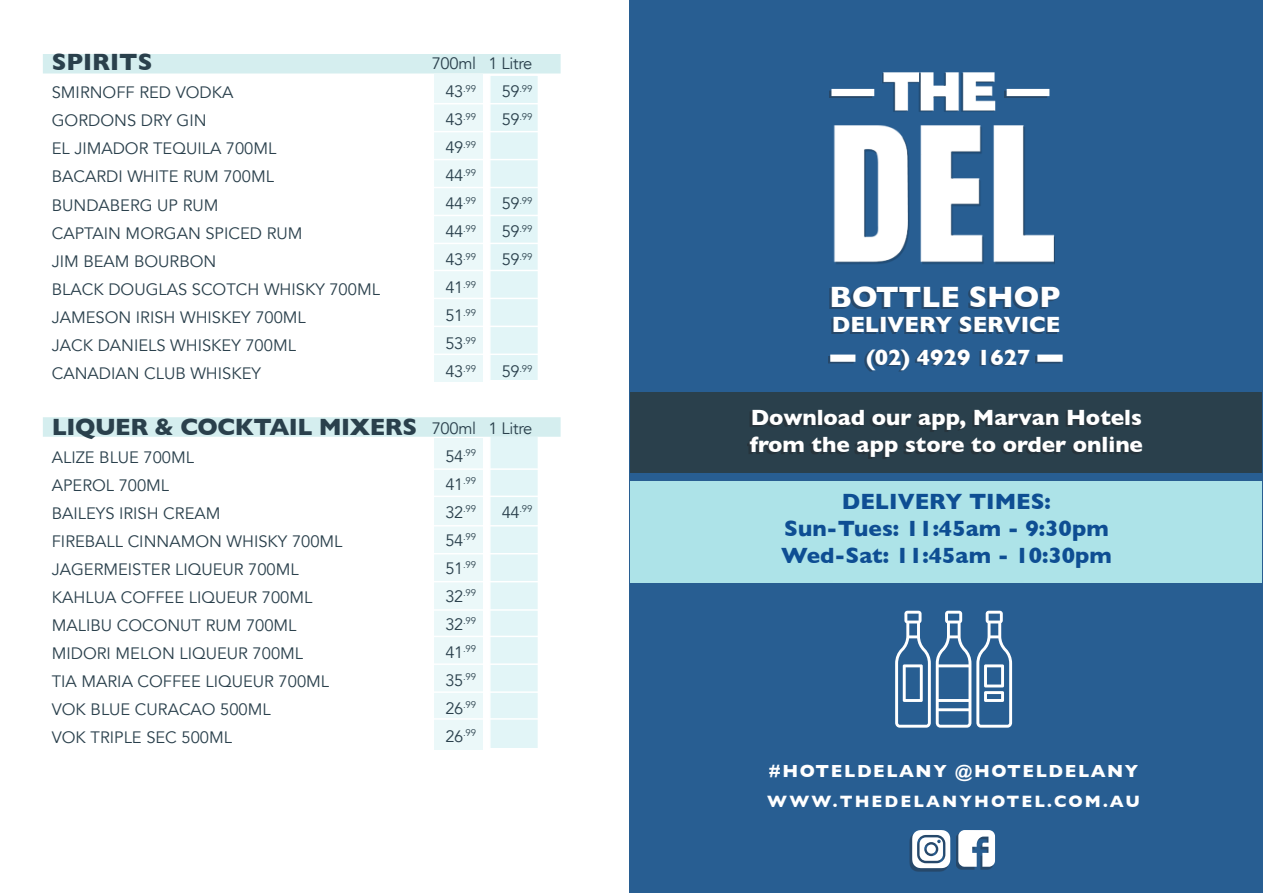
<style>
.page{position:relative;width:1263px;height:893px;background:#fff}
.page>*{position:absolute;margin:0;border:0;box-sizing:border-box;transform-origin:0 0}
.t1{font:700 30px "Gill Sans";color:#fff}
.t2{font:700 24px "Gill Sans";letter-spacing:-.02em;color:#2a404c}
.t3{font:700 24px "Gill Sans";color:#2a404c}
.t4{font:700 22.5px/27px "Gill Sans";color:#fff}
.t5{font:700 22.5px "Gill Sans";color:#0e4e93}
.t6{font:700 17.85px "Gill Sans";letter-spacing:.09em;color:#fff}
.t7{font:700 16.8px "Gill Sans";letter-spacing:.125em;color:#fff}
.t8{font:16.5px "Avenir";color:#2a404c}
.t9{font:9.6px "Avenir";letter-spacing:-.02em;color:#2a404c}
.s1{font-size:16.5px}
</style>
<div class="page">
<div style="left:630px;top:0;width:633px;height:893px;background:#285e92"></div>
<div style="left:631px;top:481px;width:631px;height:101px;background:#ade3e8"></div>
<div style="left:631px;top:392px;width:631px;height:81px;background:#2a404c"></div>
<div style="left:489px;top:74px;width:50px;height:307px;background:#e2f5f7;border:2px solid #fff"></div>
<div style="left:489px;top:435px;width:50px;height:314px;background:#e2f5f7;border:2px solid #fff"></div>
<div style="left:434px;top:74px;width:49px;height:307px;background:#ebf8f9"></div>
<div style="left:434px;top:438px;width:49px;height:311px;background:#ebf8f9"></div>
<div style="left:43px;top:417px;width:518px;height:20px;background:#d5eeef"></div>
<div style="left:956px;top:833px;width:37px;height:37px;background:#231f20;opacity:.35"></div>
<svg style="left:958px;top:830px;width:37px;height:37px"></svg>
<div style="left:909px;top:833px;width:39px;height:38px;background:#231f20;opacity:.35"></div>
<svg style="left:912px;top:830px;width:38px;height:38px"></svg>
<div style="left:927px;top:844px;width:9px;height:10px;background:#fff;border-radius:50%"></div>
<div style="left:43px;top:54px;width:518px;height:20px;background:#d5eeef"></div>
<hr style="left:7px;top:103px;width:606px;height:1px;background:#fff">
<hr style="left:7px;top:159px;width:606px;height:1px;background:#fff">
<hr style="left:7px;top:215px;width:606px;height:1px;background:#fff">
<hr style="left:7px;top:270px;width:606px;height:1px;background:#fff">
<hr style="left:7px;top:326px;width:606px;height:1px;background:#fff">
<hr style="left:9px;top:496px;width:577px;height:1px;background:#fff">
<hr style="left:7px;top:553px;width:587px;height:1px;background:#fff">
<hr style="left:7px;top:663px;width:587px;height:2px;background:#fff">
<hr style="left:7px;top:609px;width:587px;height:2px;background:#fff">
<hr style="left:7px;top:718px;width:587px;height:2px;background:#fff">
<hr style="left:7px;top:131px;width:610px;height:1px;background:#fff">
<hr style="left:7px;top:187px;width:610px;height:1px;background:#fff">
<hr style="left:7px;top:243px;width:610px;height:1px;background:#fff">
<hr style="left:7px;top:298px;width:610px;height:1px;background:#fff">
<hr style="left:7px;top:354px;width:610px;height:1px;background:#fff">
<hr style="left:7px;top:468px;width:578px;height:2px;background:#fff">
<hr style="left:7px;top:525px;width:578px;height:1px;background:#fff">
<hr style="left:7px;top:581px;width:578px;height:1px;background:#fff">
<hr style="left:7px;top:691px;width:578px;height:2px;background:#fff">
<hr style="left:7px;top:636px;width:578px;height:1px;background:#fff">
<div style="left:747px;top:411px;width:393px;height:48px;background:#231f20;opacity:.35"></div>
<svg style="left:895px;top:611px;width:117px;height:117px"></svg>
<img style="left:833px;top:125px;width:222px;height:139px">
<img style="left:874px;top:72px;width:133px;height:40px">
<div style="left:829px;top:91px;width:43px;height:7px;background:#231f20;opacity:.35"></div>
<div style="left:831px;top:89px;width:43px;height:7px;background:#fff"></div>
<div style="left:1004px;top:91px;width:43px;height:7px;background:#231f20;opacity:.35"></div>
<div style="left:1007px;top:89px;width:42px;height:7px;background:#fff"></div>
<div style="left:830px;top:288px;width:227px;height:21px;background:#231f20;opacity:.35"></div>
<div style="left:831px;top:318px;width:226px;height:16px;background:#231f20;opacity:.35"></div>
<div style="left:864px;top:351px;width:163px;height:20px;background:#231f20;opacity:.35"></div>
<div style="left:828px;top:356px;width:25px;height:8px;background:#26486a"></div>
<div style="left:830px;top:355px;width:25px;height:7px;background:#fff"></div>
<div style="left:1035px;top:356px;width:25px;height:8px;background:#26486a"></div>
<div style="left:1037px;top:355px;width:25px;height:7px;background:#fff"></div>
<p class="t3" style="left:52px;top:43px;width:102px">SPIRITS</p>
<p class="t8" style="left:52px;top:83px;width:183px">SMIRNOFF RED VODKA</p>
<p class="t8" style="left:52px;top:111px;width:156px">GORDONS DRY GIN</p>
<p class="t8" style="left:52px;top:139px;width:226px">EL JIMADOR TEQUILA 700ML</p>
<p class="t8" style="left:52px;top:167px;width:224px">BACARDI WHITE RUM 700ML</p>
<p class="t8" style="left:52px;top:195px;width:168px">BUNDABERG UP RUM</p>
<p class="t8" style="left:52px;top:223px;width:252px">CAPTAIN MORGAN SPICED RUM</p>
<p class="t8" style="left:52px;top:251px;width:166px">JIM BEAM BOURBON</p>
<p class="t8" style="left:52px;top:279px;width:330px">BLACK DOUGLAS SCOTCH WHISKY 700ML</p>
<p class="t8" style="left:52px;top:307px;width:255px">JAMESON IRISH WHISKEY 700ML</p>
<p class="t8" style="left:52px;top:335px;width:246px">JACK DANIELS WHISKEY 700ML</p>
<p class="t8" style="left:52px;top:363px;width:211px">CANADIAN CLUB WHISKEY</p>
<p class="t2" style="left:52px;top:407px;width:367px">LIQUER &amp; COCKTAIL MIXERS</p>
<p class="t8" style="left:52px;top:447px;width:144px">ALIZE BLUE 700ML</p>
<p class="t8" style="left:52px;top:475px;width:119px">APEROL 700ML</p>
<p class="t8" style="left:52px;top:503px;width:170px">BAILEYS IRISH CREAM</p>
<p class="t8" style="left:52px;top:531px;width:292px">FIREBALL CINNAMON WHISKY 700ML</p>
<p class="t8" style="left:52px;top:559px;width:248px">JAGERMEISTER LIQUEUR 700ML</p>
<p class="t8" style="left:52px;top:587px;width:262px">KAHLUA COFFEE LIQUEUR 700ML</p>
<p class="t8" style="left:52px;top:615px;width:246px">MALIBU COCONUT RUM 700ML</p>
<p class="t8" style="left:52px;top:643px;width:253px">MIDORI MELON LIQUEUR 700ML</p>
<p class="t8" style="left:52px;top:671px;width:279px">TIA MARIA COFFEE LIQUEUR 700ML</p>
<p class="t8" style="left:52px;top:699px;width:220px">VOK BLUE CURACAO 500ML</p>
<p class="t8" style="left:52px;top:727px;width:182px">VOK TRIPLE SEC 500ML</p>
<p class="t8" style="left:432px;top:54px;width:46px">700ml</p>
<p class="t9" style="left:445px;top:83px;width:32px"><span class="s1">43</span>.99</p>
<p class="t9" style="left:445px;top:111px;width:32px"><span class="s1">43</span>.99</p>
<p class="t9" style="left:445px;top:139px;width:32px"><span class="s1">49</span>.99</p>
<p class="t9" style="left:445px;top:167px;width:32px"><span class="s1">44</span>.99</p>
<p class="t9" style="left:445px;top:195px;width:32px"><span class="s1">44</span>.99</p>
<p class="t9" style="left:445px;top:223px;width:32px"><span class="s1">44</span>.99</p>
<p class="t9" style="left:445px;top:251px;width:32px"><span class="s1">43</span>.99</p>
<p class="t9" style="left:445px;top:279px;width:32px"><span class="s1">41</span>.99</p>
<p class="t9" style="left:445px;top:307px;width:32px"><span class="s1">51</span>.99</p>
<p class="t9" style="left:445px;top:335px;width:32px"><span class="s1">53</span>.99</p>
<p class="t9" style="left:445px;top:363px;width:32px"><span class="s1">43</span>.99</p>
<p class="t8" style="left:488px;top:54px;width:45px">1 Litre</p>
<p class="t9" style="left:502px;top:83px;width:32px"><span class="s1">59</span>.99</p>
<p class="t9" style="left:502px;top:111px;width:32px"><span class="s1">59</span>.99</p>
<p class="t9" style="left:502px;top:195px;width:32px"><span class="s1">59</span>.99</p>
<p class="t9" style="left:502px;top:223px;width:32px"><span class="s1">59</span>.99</p>
<p class="t9" style="left:502px;top:251px;width:32px"><span class="s1">59</span>.99</p>
<p class="t9" style="left:502px;top:363px;width:32px"><span class="s1">59</span>.99</p>
<p class="t8" style="left:432px;top:418px;width:46px">700ml</p>
<p class="t9" style="left:445px;top:447px;width:32px"><span class="s1">54</span>.99</p>
<p class="t9" style="left:445px;top:475px;width:32px"><span class="s1">41</span>.99</p>
<p class="t9" style="left:445px;top:503px;width:32px"><span class="s1">32</span>.99</p>
<p class="t9" style="left:445px;top:531px;width:32px"><span class="s1">54</span>.99</p>
<p class="t9" style="left:445px;top:559px;width:32px"><span class="s1">51</span>.99</p>
<p class="t9" style="left:445px;top:587px;width:32px"><span class="s1">32</span>.99</p>
<p class="t9" style="left:445px;top:615px;width:32px"><span class="s1">32</span>.99</p>
<p class="t9" style="left:445px;top:643px;width:32px"><span class="s1">41</span>.99</p>
<p class="t9" style="left:445px;top:671px;width:32px"><span class="s1">35</span>.99</p>
<p class="t9" style="left:445px;top:699px;width:32px"><span class="s1">26</span>.99</p>
<p class="t9" style="left:445px;top:727px;width:32px"><span class="s1">26</span>.99</p>
<p class="t8" style="left:488px;top:418px;width:45px">1 Litre</p>
<p class="t9" style="left:502px;top:503px;width:32px"><span class="s1">44</span>.99</p>
<p class="t1" style="left:830px;top:273px;width:232px">BOTTLE SHOP</p>
<p class="t4" style="left:832px;top:311px;width:230px">DELIVERY SERVICE</p>
<p class="t4" style="left:866px;top:343px;width:166px">(02) 4929 1627</p>
<p class="t4" style="left:750px;top:404px;width:395px">Download our app, Marvan Hotels from the app store to order online</p>
<p class="t5" style="left:842px;top:484px;width:210px">DELIVERY TIMES:</p>
<p class="t5" style="left:784px;top:511px;width:326px">Sun-Tues: 11:45am - 9:30pm</p>
<p class="t5" style="left:781px;top:538px;width:332px">Wed-Sat: 11:45am - 10:30pm</p>
<p class="t6" style="left:769px;top:756px;width:371px">#HOTELDELANY @HOTELDELANY</p>
<p class="t7" style="left:767px;top:788px;width:374px">WWW.THEDELANYHOTEL.COM.AU</p>
</div>
